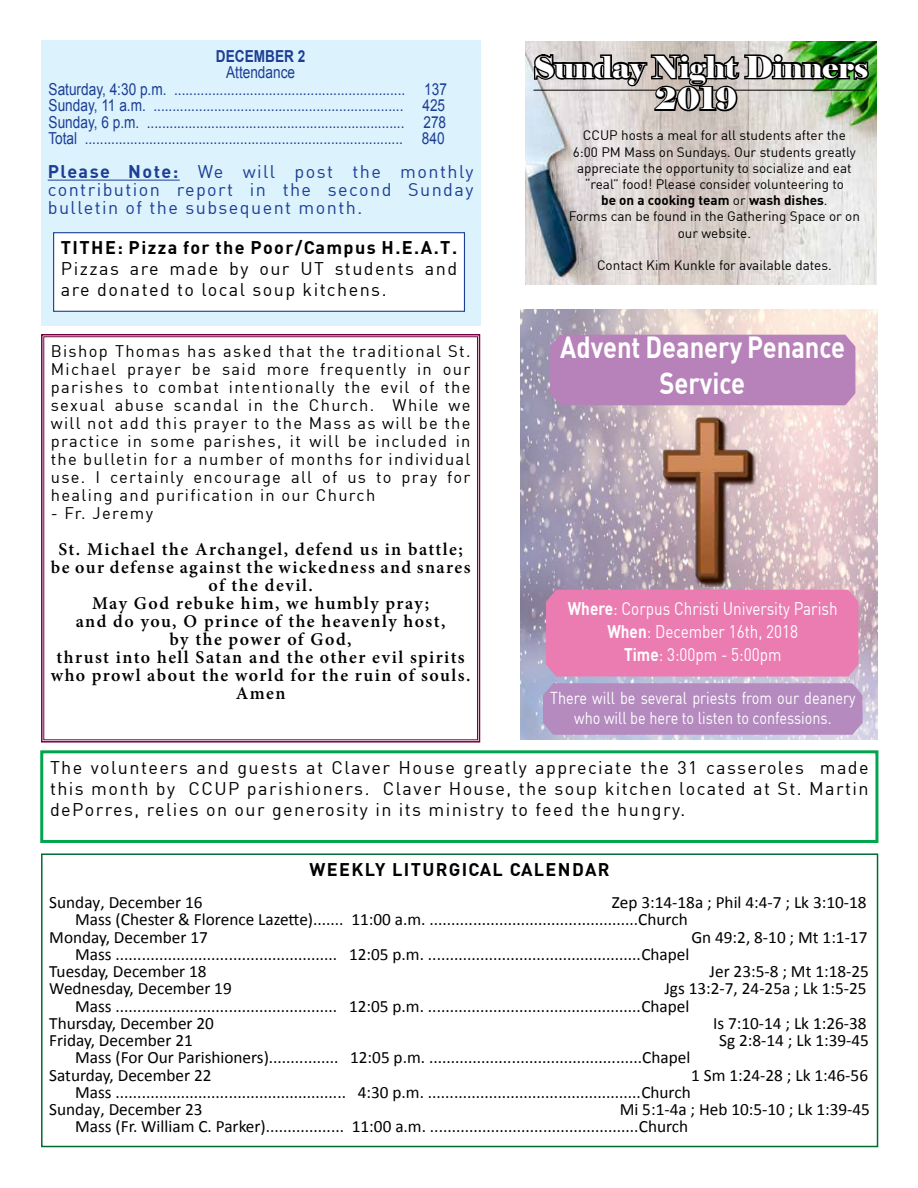
<style>
.page{position:relative;width:918px;height:1188px;background:#fff}
.page>*{position:absolute;margin:0;border:0;box-sizing:border-box;transform-origin:0 0}
.t1{font:700 30px/35.8px "DIN";color:#fff;text-align:center;scale:.85 1}
.t2{font:30px/31.7px "Elephant";color:#fff;text-align:center}
.t3{font:18px/21px "DIN";letter-spacing:.08em;color:#000}
.t4{font:600 18px/18px "Minion Pro";letter-spacing:.08em;color:#000;text-align:center}
.t5{font:18px/18px "DIN";letter-spacing:.08em;color:#1c3e94;text-align:justify}
.t6{font:18px/23px "DIN";color:#fff;text-align:center;scale:.85 1}
.t7{font:700 18px "DIN";letter-spacing:.075em;color:#000}
.t8{font:17.25px/17.2px "Calibri";color:#000}
.t9{font:16.95px/20.4px "DIN";color:#fff;text-align:center;scale:.85 1}
.t10{font:16.5px/18px "DIN";letter-spacing:.08em;color:#000;text-align:justify}
.t11{font:16.5px/16.5px "Arial";color:#1c3e94;scale:.83 1}
.t12{font:700 16.5px "Arial";color:#1c3e94;scale:.83 1}
.t13{font:13.5px/16.2px "DIN";color:#000;text-align:center}
.s1{font-weight:700}
</style>
<div class="page">
<div style="left:41px;top:853px;width:837px;height:294px;border:2px solid #006c32"></div>
<div style="left:41px;top:216px;width:439px;height:109px;background:#dcf2fd"></div>
<div style="left:41px;top:41px;width:439px;height:123px;background:#dcf2fd"></div>
<div style="left:54px;top:233px;width:410px;height:78px;background:#fff"></div>
<div style="left:53px;top:232px;width:412px;height:80px;border:1px solid #1c3e94"></div>
<img style="left:521px;top:309px;width:357px;height:431px">
<img style="left:634px;top:416px;width:147px;height:171px">
<div style="left:546px;top:590px;width:312px;height:87px;background:#eb7cb1"></div>
<div style="left:550px;top:335px;width:305px;height:70px;background:#b782b9"></div>
<div style="left:543px;top:683px;width:320px;height:52px;background:#b48abf"></div>
<img style="left:526px;top:41px;width:351px;height:243px">
<img style="left:532px;top:52px;width:339px;height:62px">
<svg style="left:41px;top:334px;width:440px;height:409px"></svg>
<div style="left:41px;top:157px;width:439px;height:66px;background:#dcf2fd"></div>
<hr style="left:48px;top:180px;width:132px;height:1px;background:#1c3e94">
<div style="left:40px;top:750px;width:838px;height:93px;border:3px solid #00a54d"></div>
<p class="t12" style="left:216px;top:45px;width:109px">DECEMBER 2</p>
<p class="t11" style="left:48px;top:64px;width:482px;text-indent:178px">Attendance<br>Saturday, 4:30 p.m. ............................................................. 137<br>Sunday, 11 a.m. .................................................................. 425<br>Sunday, 6 p.m. .................................................................... 278<br>Total .................................................................................... 840</p>
<p class="t5" style="left:48px;top:162px;width:427px"><span class="s1">Please Note:</span> We will post the monthly contribution report in the second Sunday bulletin of the subsequent month.</p>
<p class="t7" style="left:61px;top:236px;width:398px">TITHE: Pizza for the Poor/Campus H.E.A.T.</p>
<p class="t3" style="left:61px;top:258px;width:398px">Pizzas are made by our UT students and are donated to local soup kitchens.</p>
<p class="t10" style="left:51px;top:341px;width:421px">Bishop Thomas has asked that the traditional St.<br>Michael prayer be said more frequently in our parishes to combat intentionally the evil of the sexual abuse scandal in the Church. While we will not add this prayer to the Mass as will be the practice in some parishes, it will be included in the bulletin for a number of months for individual use. I certainly encourage all of us to pray for healing and purification in our Church</p>
<p class="t10" style="left:51px;top:503px;width:104px">- Fr. Jeremy</p>
<p class="t4" style="left:51px;top:540px;width:421px">St. Michael the Archangel, defend us in battle; be our defense against the wickedness and snares of the devil.<br>May God rebuke him, we humbly pray;<br>and do you, O prince of the heavenly host,<br>by the power of God,<br>thrust into hell Satan and the other evil spirits who prowl about the world for the ruin of souls.<br>Amen</p>
<h1 class="t2" style="left:534px;top:52px;width:336px">Sunday Night Dinners<br>2019</h1>
<p class="t13" style="left:569px;top:127px;width:293px">CCUP hosts a meal for all students after the 6:00 PM Mass on Sundays. Our students greatly appreciate the opportunity to socialize and eat “real” food! Please consider volunteering to<br><span class="s1">be on a cooking team</span> or <span class="s1">wash dishes</span>.<br>Forms can be found in the Gathering Space or on our website.</p>
<p class="t13" style="left:597px;top:257px;width:236px">Contact Kim Kunkle for available dates.</p>
<h1 class="t1" style="left:560px;top:328px;width:337px">Advent Deanery Penance<br>Service</h1>
<p class="t6" style="left:568px;top:596px;width:319px"><span class="s1">Where</span>: Corpus Christi University Parish<br><span class="s1">When</span>: December 16th, 2018<br><span class="s1">time</span>: 3:00pm - 5:00pm</p>
<p class="t9" style="left:550px;top:687px;width:361px">There will be several priests from our deanery who will be here to listen to confessions.</p>
<p class="t3" style="left:50px;top:757px;width:820px;text-align:justify">The volunteers and guests at Claver House greatly appreciate the 31 casseroles made this month by CCUP parishioners. Claver House, the soup kitchen located at St. Martin dePorres, relies on our generosity in its ministry to feed the hungry.</p>
<p class="t7" style="left:310px;top:857px;width:94px">WEEKLY LITURGI</p>
<p class="t7" style="left:469px;top:857px;width:78px">CAL CALEN</p>
<p class="t7" style="left:572px;top:857px;width:37px">DAR</p>
<p class="t8" style="left:49px;top:894px;width:155px">Sunday, December 16</p>
<p class="t8" style="left:612px;top:894px;width:256px">Zep 3:14-18a ; Phil 4:4-7 ; Lk 3:10-18</p>
<p class="t8" style="left:75px;top:911px;width:614px">Mass (Chester &amp; Florence Lazette)....... 11:00 a.m. ................................................Church</p>
<p class="t8" style="left:49px;top:928px;width:160px">Monday, December 17</p>
<p class="t8" style="left:691px;top:928px;width:178px">Gn 49:2, 8-10 ; Mt 1:1-17</p>
<p class="t8" style="left:49px;top:945px;width:642px;text-indent:26px">Mass ................................................... 12:05 p.m. .................................................Chapel<br>Tuesday, December 18</p>
<p class="t8" style="left:710px;top:963px;width:161px">Jer 23:5-8 ; Mt 1:18-25</p>
<p class="t8" style="left:49px;top:980px;width:184px">Wednesday, December 19</p>
<p class="t8" style="left:664px;top:980px;width:204px">Jgs 13:2-7, 24-25a ; Lk 1:5-25</p>
<p class="t8" style="left:75px;top:997px;width:616px">Mass ................................................... 12:05 p.m. .................................................Chapel</p>
<p class="t8" style="left:49px;top:1014px;width:166px">Thursday, December 20</p>
<p class="t8" style="left:713px;top:1014px;width:155px">Is 7:10-14 ; Lk 1:26-38</p>
<p class="t8" style="left:49px;top:1032px;width:145px">Friday, December 21</p>
<p class="t8" style="left:719px;top:1032px;width:151px">Sg 2:8-14 ; Lk 1:39-45</p>
<p class="t8" style="left:49px;top:1049px;width:643px;text-indent:26px">Mass (For Our Parishioners)................ 12:05 p.m. .................................................Chapel<br>Saturday, December 22</p>
<p class="t8" style="left:691px;top:1066px;width:178px">1 Sm 1:24-28 ; Lk 1:46-56</p>
<p class="t8" style="left:49px;top:1083px;width:643px;text-indent:26px">Mass ..................................................... 4:30 p.m. .................................................Church<br>Sunday, December 23</p>
<p class="t8" style="left:75px;top:1101px;width:796px;text-indent:545px">Mi 5:1-4a ; Heb 10:5-10 ; Lk 1:39-45<br>Mass (Fr. William C. Parker).................. 11:00 a.m. ................................................Church</p>
</div>
